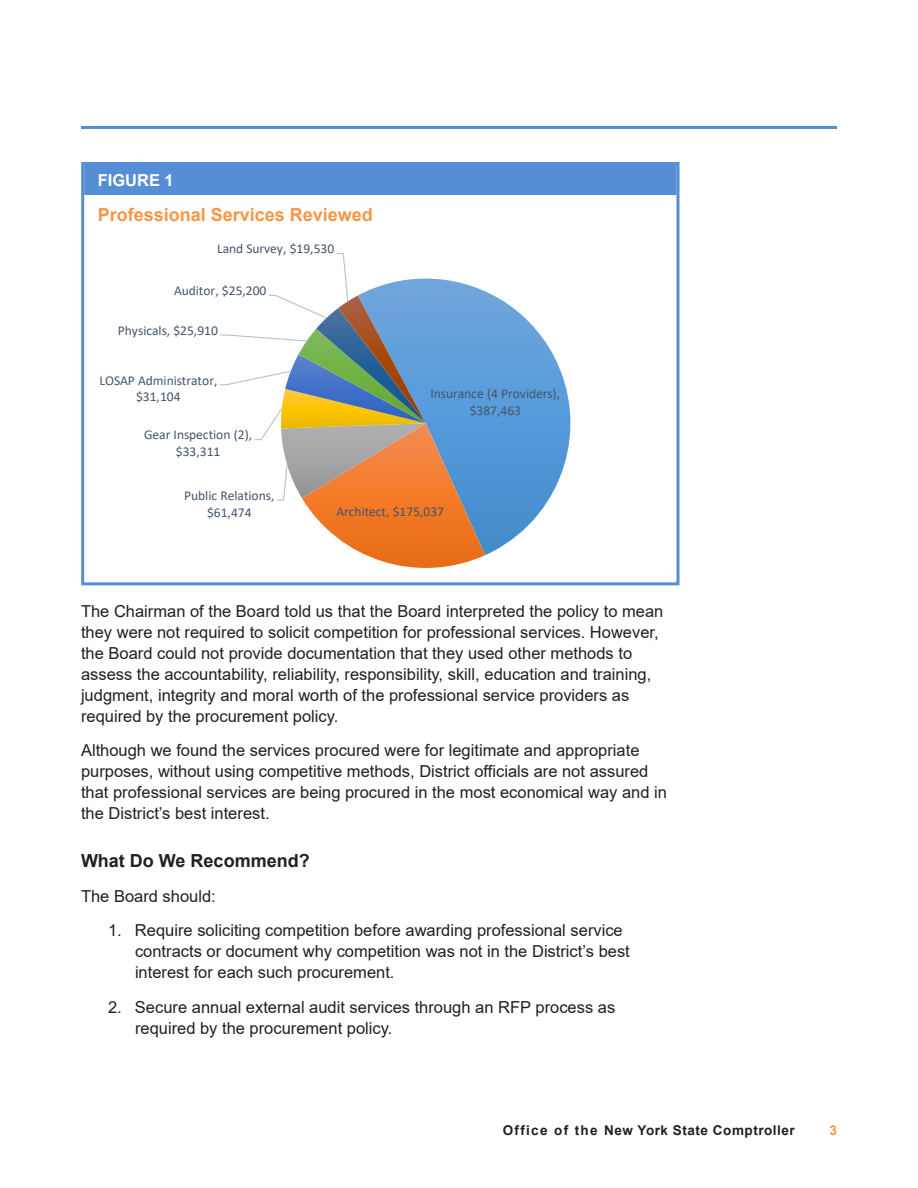
<style>
.page{position:relative;width:918px;height:1188px;background:#fff}
.page>*{position:absolute;margin:0;border:0;box-sizing:border-box;transform-origin:0 0}
._7_Figures{font:700 18px "Arial";color:#f79646}
.Small_Subhead{font:700 18px "Arial";color:#231f20}
.Body_Text{font:16.5px/21px "Arial";color:#231f20}
.Recommendation_Numbe{font:16.5px/21px "Arial";color:#231f20}
._7_Figures-2{font:700 16.5px "Arial";color:#fff}
.t1{font:13.5px/16.5px "Calibri";color:#44546a;text-align:center}
.t2{font:700 13.5px "Arial";letter-spacing:.04em;color:#231f20}
.t3{font:700 13.5px "Arial";color:#f79646}
</style>
<div class="page">
<hr style="left:81px;top:126px;width:756px;height:3px;background:#558ed5">
<div style="left:84px;top:165px;width:592px;height:30px;background:#558ed5"></div>
<div style="left:81px;top:162px;width:599px;height:423px;border:3px solid #558ed5"></div>
<svg style="left:219px;top:253px;width:352px;height:315px"></svg>
<p class="_7_Figures-2" style="left:98px;top:169px;width:78px">FIGURE 1</p>
<p class="_7_Figures" style="left:98px;top:201px;width:277px">Professional Services Reviewed</p>
<p class="t1" style="left:217px;top:240px;width:119px">Land Survey, $19,530</p>
<p class="t1" style="left:174px;top:282px;width:94px">Auditor, $25,200</p>
<p class="t1" style="left:118px;top:322px;width:101px">Physicals, $25,910</p>
<p class="t1" style="left:99px;top:372px;width:120px">LOSAP Administrator, $31,104</p>
<p class="t1" style="left:144px;top:426px;width:110px">Gear Inspection (2), $33,311</p>
<p class="t1" style="left:184px;top:487px;width:92px">Public Relations, $61,474</p>
<p class="t1" style="left:430px;top:385px;width:131px">Insurance (4 Providers), $387,463</p>
<p class="t1" style="left:336px;top:503px;width:109px">Architect, $175,037</p>
<p class="Body_Text" style="left:81px;top:600px;width:584px">The Chairman of the Board told us that the Board interpreted the policy to mean they were not required to solicit competition for professional services. However, the Board could not provide documentation that they used other methods to assess the accountability, reliability, responsibility, skill, education and training, judgment, integrity and moral worth of the professional service providers as required by the procurement policy.</p>
<p class="Body_Text" style="left:81px;top:740px;width:587px">Although we found the services procured were for legitimate and appropriate purposes, without using competitive methods, District officials are not assured that professional services are being procured in the most economical way and in the District’s best interest.</p>
<p class="Small_Subhead" style="left:81px;top:848px;width:230px">What Do We Recommend?</p>
<p class="Body_Text" style="left:81px;top:885px;width:136px">The Board should:</p>
<p class="Recommendation_Numbe" style="left:135px;top:920px;width:496px;text-indent:-27px">1. Require soliciting competition before awarding professional service contracts or document why competition was not in the District’s best interest for each such procurement.</p>
<p class="Recommendation_Numbe" style="left:135px;top:996px;width:482px;text-indent:-27px">2. Secure annual external audit services through an RFP process as required by the procurement policy.</p>
<p class="t2" style="left:503px;top:1121px;width:294px">Office of the New York State Comptroller</p>
<p class="t3" style="left:829px;top:1121px;width:9px">3</p>
</div>
